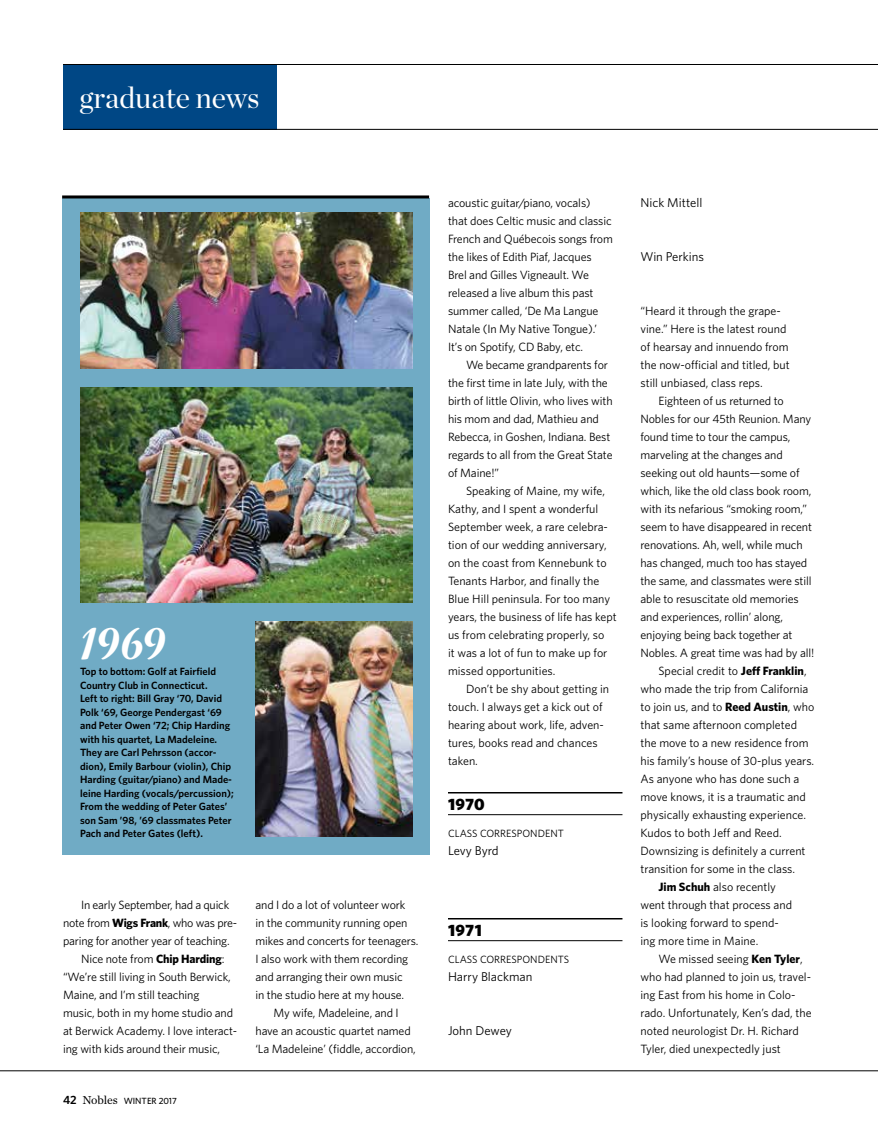
<style>
.page{position:relative;width:878px;height:1134px;background:#fff}
.page>*{position:absolute;margin:0;border:0;box-sizing:border-box;transform-origin:0 0}
.t1{font:700 45px "Script MT Std";color:#fff}
.t2{font:30px "Chronicle Display";color:#fff}
.t3{font:900 16.5px "Whitney";letter-spacing:.015em;color:#000}
.t4{font:12.75px "Whitney";color:#000}
.t5{font:12px/18px "Whitney";letter-spacing:-.01em;color:#000}
.t6{font:600 10.5px/13.5px "Whitney";color:#000}
.t7{font:10.5px "Whitney";color:#000}
.t8{font:500 9px "Whitney";color:#000}
.s1{font-weight:700}
.s2{font-weight:600;font-size:12px}
.s3{font-family:"Chronicle Text G1";font-weight:400;font-size:12px}
</style>
<div class="page">
<div style="left:63px;top:64px;width:213px;height:66px;background:#004785"></div>
<hr style="left:63px;top:64px;width:815px;height:1px;background:#000">
<hr style="left:63px;top:129px;width:815px;height:1px;background:#000">
<hr style="left:0;top:1071px;width:878px;height:1px;background:#000">
<hr style="left:448px;top:792px;width:174px;height:2px;background:#000">
<hr style="left:448px;top:814px;width:174px;height:1px;background:#000">
<hr style="left:448px;top:918px;width:174px;height:2px;background:#000">
<hr style="left:448px;top:940px;width:174px;height:1px;background:#000">
<div style="left:62px;top:198px;width:368px;height:657px;background:#70abc5"></div>
<img style="left:80px;top:213px;width:332px;height:156px">
<img style="left:80px;top:387px;width:332px;height:216px">
<img style="left:255px;top:621px;width:157px;height:216px">
<hr style="left:62px;top:195px;width:367px;height:3px;background:#000">
<h2 class="t2" style="left:80px;top:75px;width:181px">graduate news</h2>
<h1 class="t1" style="left:80px;top:616px;width:88px">1969</h1>
<p class="t6" style="left:80px;top:664px;width:155px">Top to bottom: Golf at Fairfield<br>Country Club in Connecticut.<br>Left to right: Bill Gray ‘70, David<br>Polk ‘69, George Pendergast ‘69 and Peter Owen ‘72; Chip Harding with his quartet, La Madeleine.<br>They are Carl Pehrsson (accor&shy;dion), Emily Barbour (violin), Chip<br>Harding (guitar/piano) and Made&shy;leine Harding (vocals/percussion);<br>From the wedding of Peter Gates’ son Sam ’98, ’69 classmates Peter<br>Pach and Peter Gates (left).</p>
<p class="t5" style="left:81px;top:896px;width:150px">In early September, had a quick</p>
<p class="t5" style="left:63px;top:914px;width:176px">note from <span class="s1">Wigs Frank</span>, who was pre-</p>
<p class="t5" style="left:63px;top:932px;width:168px">paring for another year of teaching.</p>
<p class="t5" style="left:81px;top:950px;width:145px">Nice note from <span class="s1">Chip Harding</span>:</p>
<p class="t5" style="left:63px;top:968px;width:169px">“We’re still living in South Berwick,</p>
<p class="t5" style="left:63px;top:986px;width:138px">Maine, and I’m still teaching</p>
<p class="t5" style="left:63px;top:1004px;width:171px">music, both in my home studio and</p>
<p class="t5" style="left:63px;top:1022px;width:175px">at Berwick Academy. I love interact-</p>
<p class="t5" style="left:63px;top:1040px;width:159px">ing with kids around their music,</p>
<p class="t8" style="left:63px;top:1095px;width:115px"><span class="s2">42</span> <span class="s3">Nobles</span> WINTER 2017</p>
<p class="t5" style="left:255px;top:896px;width:151px">and I do a lot of volunteer work</p>
<p class="t5" style="left:255px;top:914px;width:153px">in the community running open</p>
<p class="t5" style="left:255px;top:932px;width:164px">mikes and concerts for teenagers.</p>
<p class="t5" style="left:255px;top:950px;width:154px">I also work with them recording</p>
<p class="t5" style="left:255px;top:968px;width:149px">and arranging their own music</p>
<p class="t5" style="left:255px;top:986px;width:150px">in the studio here at my house.</p>
<p class="t5" style="left:273px;top:1004px;width:127px">My wife, Madeleine, and I</p>
<p class="t5" style="left:255px;top:1022px;width:157px">have an acoustic quartet named</p>
<p class="t5" style="left:255px;top:1040px;width:162px">‘La Madeleine’ (fiddle, accordion,</p>
<p class="t5" style="left:448px;top:194px;width:166px">acoustic guitar/piano, vocals) that does Celtic music and classic<br>French and Québecois songs from the likes of Edith Piaf, Jacques<br>Brel and Gilles Vigneault. We released a live album this past summer called, ‘De Ma Langue<br>Natale (In My Native Tongue).’<br>It’s on Spotify, CD Baby, etc.</p>
<p class="t5" style="left:448px;top:356px;width:166px;text-indent:18px">We became grandparents for the first time in late July, with the birth of little Olivin, who lives with his mom and dad, Mathieu and<br>Rebecca, in Goshen, Indiana. Best regards to all from the Great State of Maine!”</p>
<p class="t5" style="left:448px;top:482px;width:170px;text-indent:18px">Speaking of Maine, my wife,<br>Kathy, and I spent a wonderful<br>September week, a rare celebra&shy;tion of our wedding anniversary, on the coast from Kennebunk to<br>Tenants Harbor, and finally the<br>Blue Hill peninsula. For too many years, the business of life has kept us from celebrating properly, so<br>it was a lot of fun to make up for missed opportunities.</p>
<p class="t5" style="left:448px;top:680px;width:163px;text-indent:18px">Don’t be shy about getting in touch. I always get a kick out of hearing about work, life, adven&shy;tures, books read and chances taken.</p>
<h3 class="t3" style="left:448px;top:793px;width:38px">1970</h3>
<p class="t7" style="left:448px;top:826px;width:117px">CLASS CORRESPONDENT</p>
<p class="t4" style="left:448px;top:842px;width:52px">Levy Byrd</p>
<h3 class="t3" style="left:448px;top:919px;width:35px">1971</h3>
<p class="t7" style="left:448px;top:952px;width:123px">CLASS CORRESPONDENTS</p>
<p class="t4" style="left:448px;top:968px;width:86px">Harry Blackman</p>
<p class="t4" style="left:448px;top:1022px;width:65px">John Dewey</p>
<p class="t4" style="left:640px;top:194px;width:63px">Nick Mittell</p>
<p class="t4" style="left:640px;top:248px;width:65px">Win Perkins</p>
<p class="t5" style="left:640px;top:302px;width:151px">“Heard it through the grape&shy;vine.” Here is the latest round of hearsay and innuendo from the now-official and titled, but still unbiased, class reps.</p>
<p class="t5" style="left:658px;top:392px;width:127px">Eighteen of us returned to</p>
<p class="t5" style="left:640px;top:410px;width:172px">Nobles for our 45th Reunion. Many</p>
<p class="t5" style="left:640px;top:428px;width:151px">found time to tour the campus,</p>
<p class="t5" style="left:640px;top:446px;width:144px">marveling at the changes and</p>
<p class="t5" style="left:640px;top:464px;width:161px">seeking out old haunts—some of</p>
<p class="t5" style="left:640px;top:482px;width:172px">which, like the old class book room,</p>
<p class="t5" style="left:640px;top:500px;width:168px">with its nefarious “smoking room,”</p>
<p class="t5" style="left:640px;top:518px;width:173px">seem to have disappeared in recent</p>
<p class="t5" style="left:640px;top:536px;width:164px">renovations. Ah, well, while much</p>
<p class="t5" style="left:640px;top:554px;width:168px">has changed, much too has stayed</p>
<p class="t5" style="left:640px;top:572px;width:172px">the same, and classmates were still</p>
<p class="t5" style="left:640px;top:590px;width:160px">able to resuscitate old memories</p>
<p class="t5" style="left:640px;top:608px;width:144px">and experiences, rollin’ along,</p>
<p class="t5" style="left:640px;top:626px;width:153px">enjoying being back together at</p>
<p class="t5" style="left:640px;top:644px;width:175px">Nobles. A great time was had by all!</p>
<p class="t5" style="left:658px;top:662px;width:150px">Special credit to <span class="s1">Jeff Franklin</span>,</p>
<p class="t5" style="left:640px;top:680px;width:169px">who made the trip from California</p>
<p class="t5" style="left:640px;top:698px;width:175px">to join us, and to <span class="s1">Reed Austin</span>, who</p>
<p class="t5" style="left:640px;top:716px;width:158px">that same afternoon completed</p>
<p class="t5" style="left:640px;top:734px;width:169px">the move to a new residence from</p>
<p class="t5" style="left:640px;top:752px;width:175px">his family’s house of 30-plus years.</p>
<p class="t5" style="left:640px;top:770px;width:160px">As anyone who has done such a</p>
<p class="t5" style="left:640px;top:788px;width:167px">move knows, it is a traumatic and</p>
<p class="t5" style="left:640px;top:806px;width:167px">physically exhausting experience.</p>
<p class="t5" style="left:640px;top:824px;width:143px">Kudos to both Jeff and Reed.</p>
<p class="t5" style="left:640px;top:842px;width:166px">Downsizing is definitely a current</p>
<p class="t5" style="left:640px;top:860px;width:156px">transition for some in the class.</p>
<p class="t5" style="left:658px;top:878px;width:119px"><span class="s1">Jim Schuh</span> also recently</p>
<p class="t5" style="left:640px;top:896px;width:153px">went through that process and</p>
<p class="t5" style="left:640px;top:914px;width:140px">is looking forward to spend-</p>
<p class="t5" style="left:640px;top:932px;width:119px">ing more time in Maine.</p>
<p class="t5" style="left:658px;top:950px;width:146px">We missed seeing <span class="s1">Ken Tyler</span>,</p>
<p class="t5" style="left:640px;top:968px;width:172px">who had planned to join us, travel-</p>
<p class="t5" style="left:640px;top:986px;width:157px">ing East from his home in Colo-</p>
<p class="t5" style="left:640px;top:1004px;width:173px">rado. Unfortunately, Ken’s dad, the</p>
<p class="t5" style="left:640px;top:1022px;width:160px">noted neurologist Dr. H. Richard</p>
<p class="t5" style="left:640px;top:1040px;width:142px">Tyler, died unexpectedly just</p>
</div>
